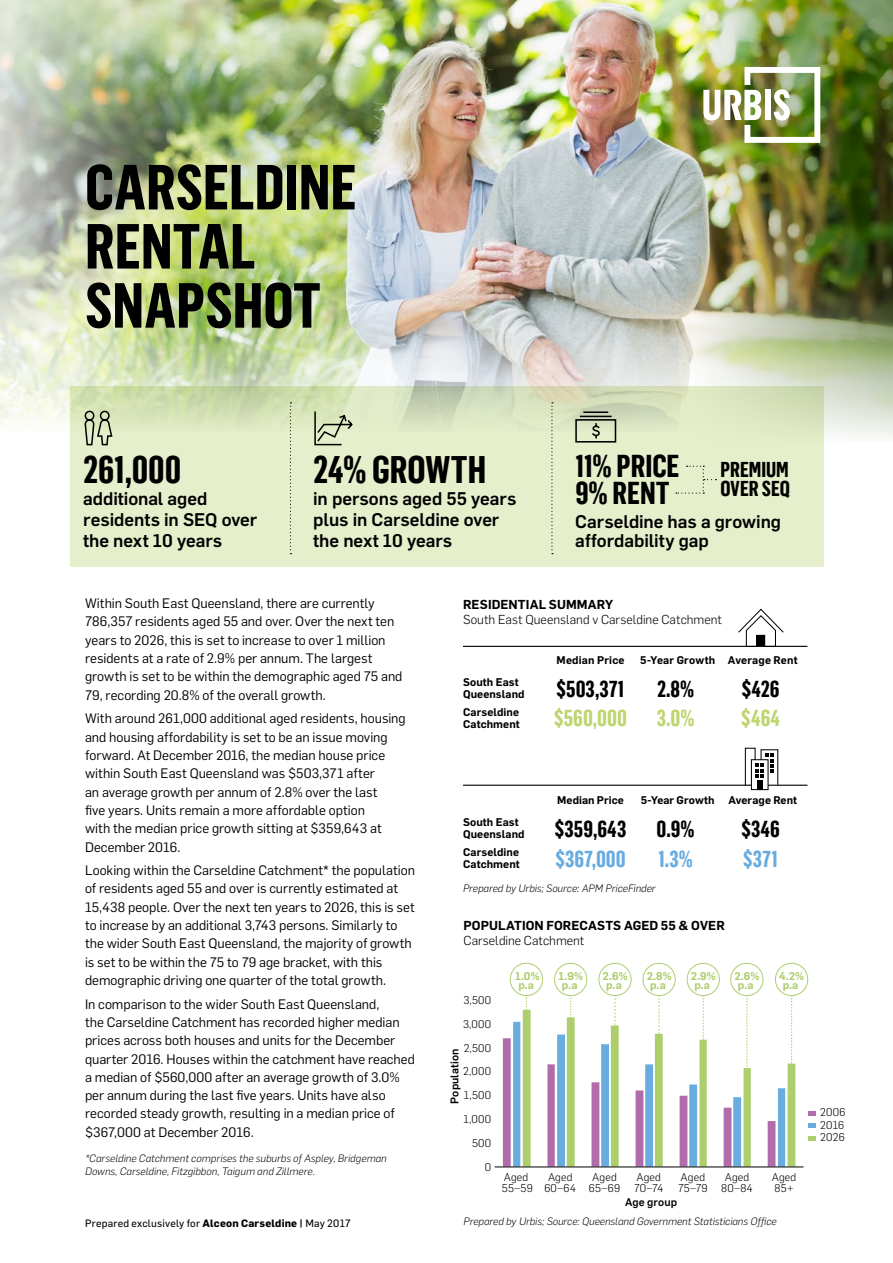
<style>
.page{position:relative;width:893px;height:1263px;background:#fff}
.page>*{position:absolute;margin:0;border:0;box-sizing:border-box;transform-origin:0 0}
.t1{font:700 62.4px/59.1px "Flama Cond";color:#000}
.t2{font:700 37.5px "Flama Cond";letter-spacing:-.005em;color:#000}
.t3{font:700 30.9px/27px "Flama Cond";letter-spacing:-.005em;color:#000}
.t4{font:700 22.5px "Flama Cond";color:#000}
.t5{font:700 22.5px "Flama Cond";color:#bed570}
.t6{font:700 22.5px "Flama Cond";color:#69acdf}
.t7{font:700 21px/19.5px "Flama Cond";color:#000}
.t8{font:500 18px/21px "Flama";letter-spacing:-.005em;color:#000}
.t9{font:13.5px/18.3px "Flama";color:#000}
.t10{font:300 12.75px "Flama";color:#000}
.t11{font:600 12.75px "Flama";letter-spacing:.005em;color:#000}
.t12{font:600 10.95px/12px "Flama";letter-spacing:.01em;color:#000}
.t13{font:300 10.95px/10.9px "Flama";letter-spacing:.015em;color:#000}
.t14{font:600 10.95px/9.4px "Flama";color:#adce6d;text-align:center}
.t15{font:500 10.95px "Flama";letter-spacing:.01em;color:#000}
.t16{font:italic 300 10.5px/12.6px "Flama";color:#000}
.t17{font:10.5px "Flama Basic";letter-spacing:.02em;color:#000}
.s1{font-family:"Flama";font-weight:700}
.s2{font-family:"Flama";font-weight:600}
</style>
<div class="page">
<img style="left:194px;top:0;width:498px;height:386px">
<img style="left:0;top:0;width:194px;height:469px">
<img style="left:692px;top:0;width:201px;height:443px">
<svg style="left:737px;top:608px;width:48px;height:38px"></svg>
<hr style="left:463px;top:646px;width:344px;height:1px;background:#000">
<img style="left:703px;top:67px;width:117px;height:76px">
<hr style="left:463px;top:785px;width:344px;height:1px;background:#000">
<svg style="left:744px;top:747px;width:35px;height:44px"></svg>
<div style="left:757px;top:780px;width:5px;height:9px;background:#000"></div>
<div style="left:757px;top:635px;width:8px;height:11px;background:#000"></div>
<svg style="left:808px;top:1111px;width:7px;height:4px"></svg>
<svg style="left:808px;top:1123px;width:7px;height:5px"></svg>
<svg style="left:808px;top:1136px;width:7px;height:4px"></svg>
<hr style="left:495px;top:1166px;width:309px;height:1px;background:#000">
<div style="left:510px;top:963px;width:33px;height:33px;border:1px solid #adce6d;border-radius:50%"></div>
<div style="left:554px;top:963px;width:33px;height:33px;border:1px solid #adce6d;border-radius:50%"></div>
<div style="left:598px;top:963px;width:34px;height:33px;border:1px solid #adce6d;border-radius:50%"></div>
<div style="left:643px;top:963px;width:33px;height:33px;border:1px solid #adce6d;border-radius:50%"></div>
<div style="left:687px;top:963px;width:33px;height:33px;border:1px solid #adce6d;border-radius:50%"></div>
<div style="left:730px;top:963px;width:33px;height:33px;border:1px solid #adce6d;border-radius:50%"></div>
<div style="left:775px;top:963px;width:33px;height:33px;border:1px solid #adce6d;border-radius:50%"></div>
<svg style="left:503px;top:995px;width:292px;height:171px"></svg>
<div style="left:71px;top:386px;width:752px;height:181px;background:#e6efcb"></div>
<svg style="left:290px;top:402px;width:1px;height:152px"></svg>
<svg style="left:574px;top:411px;width:43px;height:32px"></svg>
<svg style="left:676px;top:466px;width:40px;height:28px"></svg>
<svg style="left:551px;top:402px;width:2px;height:152px"></svg>
<svg style="left:84px;top:410px;width:29px;height:36px"></svg>
<svg style="left:314px;top:410px;width:39px;height:36px"></svg>
<h1 class="t1" style="left:85px;top:156px;width:273px">CARSELDINE<br>RENTAL<br>SNAPSHOT</h1>
<h2 class="t2" style="left:83px;top:448px;width:99px">261,000</h2>
<h3 class="t8" style="left:83px;top:488px;width:176px">additional aged residents in SEQ over the next 10 years</h3>
<h2 class="t2" style="left:313px;top:448px;width:174px">24% GROWTH</h2>
<h3 class="t8" style="left:313px;top:488px;width:205px">in persons aged 55 years plus in Carseldine over the next 10 years</h3>
<h3 class="t3" style="left:575px;top:452px;width:106px">11% PRICE<br>9% RENT</h3>
<h3 class="t7" style="left:720px;top:459px;width:71px">PREMIUM<br>OVER SEQ</h3>
<h3 class="t8" style="left:575px;top:511px;width:207px;line-height:19.5px">Carseldine has a growing affordability gap</h3>
<p class="t9" style="left:85px;top:593px;width:319px">Within South East Queensland, there are currently 786,357 residents aged 55 and over. Over the next ten years to 2026, this is set to increase to over 1 million residents at a rate of 2.9% per annum. The largest growth is set to be within the demographic aged 75 and 79, recording 20.8% of the overall growth.</p>
<p class="t9" style="left:85px;top:709px;width:322px">With around 261,000 additional aged residents, housing and housing affordability is set to be an issue moving forward. At December 2016, the median house price within South East Queensland was $503,371 after<br>an average growth per annum of 2.8% over the last<br>five years. Units remain a more affordable option<br>with the median price growth sitting at $359,643 at December 2016.</p>
<p class="t9" style="left:85px;top:860px;width:331px">Looking within the Carseldine Catchment* the population of residents aged 55 and over is currently estimated at 15,438 people. Over the next ten years to 2026, this is set to increase by an additional 3,743 persons. Similarly to the wider South East Queensland, the majority of growth is set to be within the 75 to 79 age bracket, with this demographic driving one quarter of the total growth.</p>
<p class="t9" style="left:85px;top:994px;width:331px">In comparison to the wider South East Queensland,<br>the Carseldine Catchment has recorded higher median prices across both houses and units for the December quarter 2016. Houses within the catchment have reached a median of $560,000 after an average growth of 3.0% per annum during the last five years. Units have also recorded steady growth, resulting in a median price of $367,000 at December 2016.</p>
<p class="t16" style="left:85px;top:1151px;width:303px">*Carseldine Catchment comprises the suburbs of Aspley, Bridgeman<br>Downs, Carseldine, Fitzgibbon, Taigum and Zillmere.</p>
<p class="t17" style="left:85px;top:1215px;width:267px">Prepared exclusively for <span class="s1">Alceon Carseldine</span> <span class="s2">|</span> May 2017</p>
<p class="t11" style="left:463px;top:595px;width:152px">RESIDENTIAL SUMMARY</p>
<p class="t10" style="left:463px;top:610px;width:260px">South East Queensland v Carseldine Catchment</p>
<p class="t12" style="left:557px;top:653px;width:70px">Median Price</p>
<p class="t12" style="left:640px;top:653px;width:159px">5-Year Growth Average Rent</p>
<p class="t12" style="left:463px;top:676px;width:63px">South East<br>Queensland</p>
<h3 class="t4" style="left:557px;top:676px;width:70px">$503,371</h3>
<h3 class="t4" style="left:657px;top:676px;width:39px">2.8%</h3>
<h3 class="t4" style="left:742px;top:676px;width:39px">$426</h3>
<p class="t12" style="left:463px;top:705px;width:58px">Carseldine<br>Catchment</p>
<h3 class="t5" style="left:554px;top:705px;width:74px">$560,000</h3>
<h3 class="t5" style="left:657px;top:705px;width:39px">3.0%</h3>
<h3 class="t5" style="left:741px;top:705px;width:40px">$464</h3>
<p class="t12" style="left:557px;top:793px;width:68px">Median Price</p>
<p class="t12" style="left:641px;top:793px;width:75px">5-Year Growth</p>
<p class="t12" style="left:728px;top:793px;width:70px">Average Rent</p>
<p class="t12" style="left:463px;top:816px;width:63px">South East<br>Queensland</p>
<h3 class="t4" style="left:555px;top:816px;width:73px">$359,643</h3>
<h3 class="t4" style="left:657px;top:816px;width:40px">0.9%</h3>
<h3 class="t4" style="left:741px;top:816px;width:40px">$346</h3>
<p class="t12" style="left:463px;top:845px;width:58px">Carseldine<br>Catchment</p>
<h3 class="t6" style="left:555px;top:846px;width:72px">$367,000</h3>
<h3 class="t6" style="left:659px;top:846px;width:36px">1.3%</h3>
<h3 class="t6" style="left:743px;top:846px;width:36px">$371</h3>
<p class="t16" style="left:463px;top:881px;width:194px">Prepared by Urbis; Source: APM PriceFinder</p>
<p class="t11" style="left:463px;top:915px;width:263px">POPULATION FORECASTS AGED 55 &amp; OVER</p>
<p class="t10" style="left:463px;top:930px;width:122px">Carseldine Catchment</p>
<p class="t13" style="left:463px;top:994px;width:29px">3,500</p>
<p class="t13" style="left:463px;top:1018px;width:30px">3,000</p>
<p class="t13" style="left:464px;top:1042px;width:29px">2,500</p>
<p class="t15" style="left:446px;top:1103px;width:56px;rotate:-90deg">Population</p>
<p class="t13" style="left:463px;top:1065px;width:29px">2,000</p>
<p class="t13" style="left:464px;top:1089px;width:29px">1,500</p>
<p class="t13" style="left:464px;top:1113px;width:29px">1,000</p>
<p class="t13" style="left:472px;top:1137px;width:21px">500</p>
<p class="t13" style="left:485px;top:1161px;width:8px">0</p>
<p class="t14" style="left:515px;top:970px;width:26px">1.0% p.a</p>
<p class="t14" style="left:559px;top:970px;width:26px;text-align:left">1.9% p.a</p>
<p class="t14" style="left:603px;top:970px;width:27px">2.6% p.a</p>
<p class="t14" style="left:647px;top:970px;width:27px">2.8% p.a</p>
<p class="t14" style="left:691px;top:970px;width:27px">2.9% p.a</p>
<p class="t14" style="left:734px;top:970px;width:27px">2.6% p.a</p>
<p class="t14" style="left:779px;top:970px;width:27px">4.2% p.a</p>
<p class="t13" style="left:502px;top:1171px;width:32px">Aged<br>55–59</p>
<p class="t13" style="left:544px;top:1171px;width:33px;text-align:center">Aged<br>60–64</p>
<p class="t13" style="left:589px;top:1171px;width:33px">Aged<br>65–69</p>
<p class="t13" style="left:634px;top:1171px;width:31px">Aged<br>70–74</p>
<p class="t13" style="left:678px;top:1171px;width:31px">Aged<br>75–79</p>
<p class="t13" style="left:721px;top:1171px;width:33px;text-align:center">Aged<br>80–84</p>
<p class="t13" style="left:772px;top:1171px;width:26px">Aged<br>85+</p>
<p class="t15" style="left:625px;top:1194px;width:53px">Age group</p>
<p class="t16" style="left:463px;top:1214px;width:315px">Prepared by Urbis; Source: Queensland Government Statisticians Office</p>
<p class="t13" style="left:820px;top:1105px;width:27px;line-height:12.6px;text-align:justify">2006<br>2016<br>2026</p>
</div>
